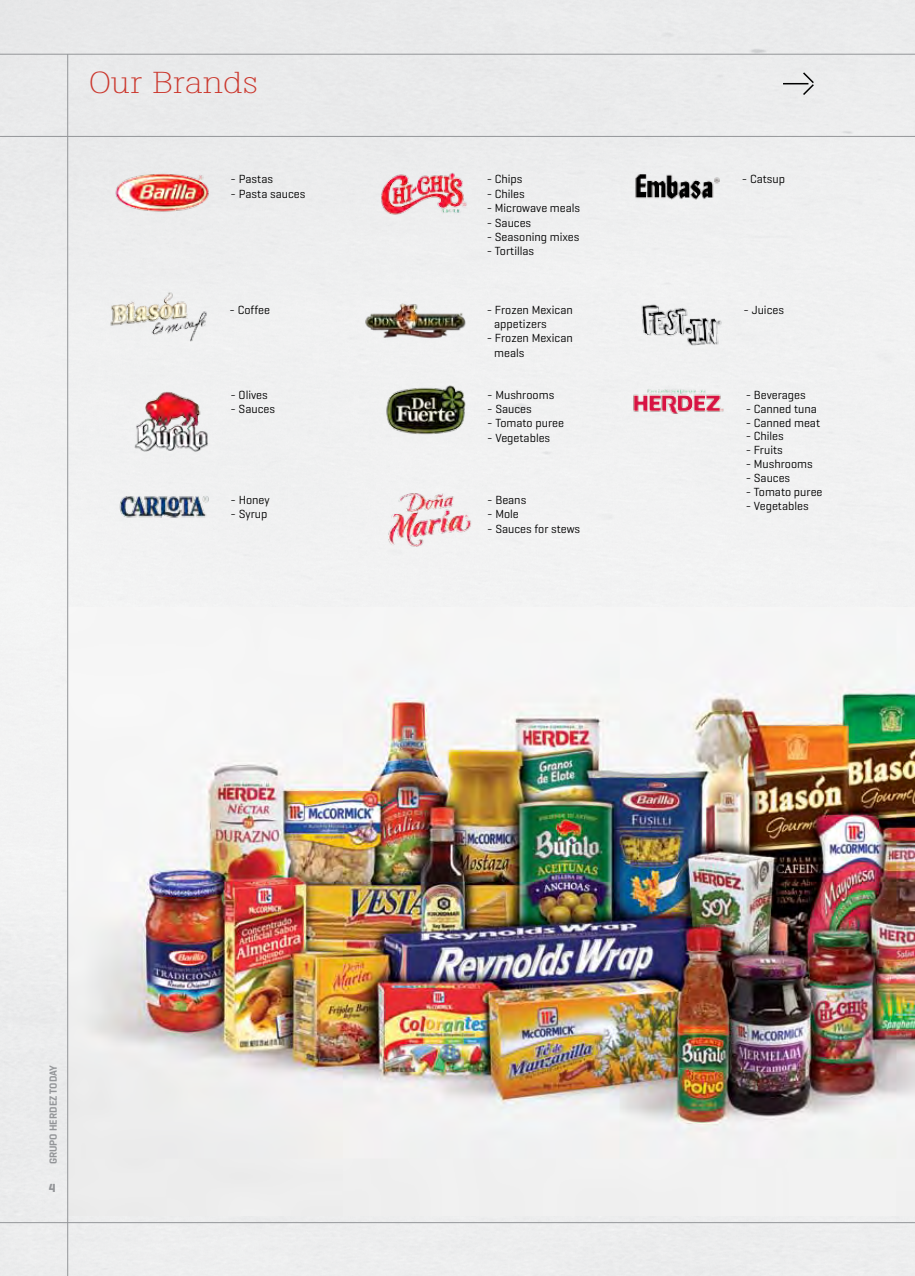
<style>
.page{position:relative;width:915px;height:1276px;background:#fff}
.page>*{position:absolute;margin:0;border:0;box-sizing:border-box;transform-origin:0 0}
.t1{font:300 30px "Boton";color:#cb372d;scale:1.2 1}
.t2{font:12px/14.4px "Geogrotesque";color:#000}
.t3{font:700 12px "Geogrotesque";color:#939598}
.t4{font:600 10.5px "Geogrotesque";color:#939598}
</style>
<div class="page">
<hr style="left:0;top:136px;width:914px;height:1px;background:#939598">
<hr style="left:0;top:54px;width:914px;height:1px;background:#939598">
<hr style="left:0;top:1222px;width:914px;height:1px;background:#939598">
<img style="left:68px;top:607px;width:846px;height:608px">
<svg style="left:782px;top:71px;width:33px;height:26px"></svg>
<img style="left:133px;top:390px;width:77px;height:61px">
<img style="left:385px;top:492px;width:89px;height:56px">
<img style="left:638px;top:303px;width:85px;height:44px">
<img style="left:108px;top:292px;width:101px;height:52px">
<img style="left:383px;top:384px;width:84px;height:53px">
<img style="left:629px;top:388px;width:96px;height:29px">
<img style="left:632px;top:173px;width:89px;height:29px">
<img style="left:113px;top:173px;width:98px;height:41px">
<img style="left:114px;top:495px;width:97px;height:26px">
<img style="left:380px;top:172px;width:86px;height:44px">
<img style="left:361px;top:302px;width:105px;height:37px">
<hr style="left:67px;top:54px;width:1px;height:1222px;background:#939598">
<h1 class="t1" style="left:89px;top:64px;width:142px">Our Brands</h1>
<p class="t2" style="left:486px;top:172px;width:37px">- Chips</p>
<p class="t2" style="left:486px;top:187px;width:40px">- Chiles</p>
<p class="t2" style="left:486px;top:201px;width:95px">- Microwave meals</p>
<p class="t2" style="left:486px;top:215px;width:46px">- Sauces</p>
<p class="t2" style="left:486px;top:230px;width:94px">- Seasoning mixes</p>
<p class="t2" style="left:486px;top:244px;width:49px">- Tortillas</p>
<p class="t2" style="left:230px;top:172px;width:44px">- Pastas</p>
<p class="t2" style="left:741px;top:172px;width:45px">- Catsup</p>
<p class="t2" style="left:230px;top:187px;width:76px">- Pasta sauces</p>
<p class="t2" style="left:229px;top:302px;width:42px">- Coffee</p>
<p class="t2" style="left:743px;top:302px;width:42px">- Juices</p>
<p class="t2" style="left:494px;top:302px;width:80px;text-indent:-8px">- Frozen Mexican appetizers</p>
<p class="t2" style="left:494px;top:331px;width:80px;text-indent:-8px">- Frozen Mexican meals</p>
<p class="t2" style="left:230px;top:387px;width:39px">- Olives</p>
<p class="t2" style="left:230px;top:402px;width:46px">- Sauces</p>
<p class="t2" style="left:230px;top:493px;width:41px">- Honey</p>
<p class="t2" style="left:230px;top:507px;width:38px">- Syrup</p>
<p class="t2" style="left:487px;top:387px;width:69px">- Mushrooms</p>
<p class="t2" style="left:487px;top:402px;width:46px">- Sauces</p>
<p class="t2" style="left:487px;top:416px;width:78px">- Tomato puree</p>
<p class="t2" style="left:487px;top:430px;width:64px">- Vegetables</p>
<p class="t2" style="left:487px;top:493px;width:41px">- Beans</p>
<p class="t2" style="left:487px;top:507px;width:33px">- Mole</p>
<p class="t2" style="left:487px;top:522px;width:94px">- Sauces for stews</p>
<p class="t2" style="left:745px;top:387px;width:62px">- Beverages</p>
<p class="t2" style="left:745px;top:401px;width:73px">- Canned tuna</p>
<p class="t2" style="left:745px;top:415px;width:76px">- Canned meat</p>
<p class="t2" style="left:745px;top:429px;width:40px">- Chiles</p>
<p class="t2" style="left:745px;top:443px;width:39px">- Fruits</p>
<p class="t2" style="left:745px;top:457px;width:69px">- Mushrooms</p>
<p class="t2" style="left:745px;top:471px;width:46px">- Sauces</p>
<p class="t2" style="left:745px;top:485px;width:78px">- Tomato puree</p>
<p class="t2" style="left:745px;top:499px;width:64px">- Vegetables</p>
<p class="t4" style="left:48px;top:1164px;width:101px;rotate:-90deg">GRUPO HERDEZ TODAY</p>
<p class="t3" style="left:49px;top:1181px;width:8px">4</p>
</div>
